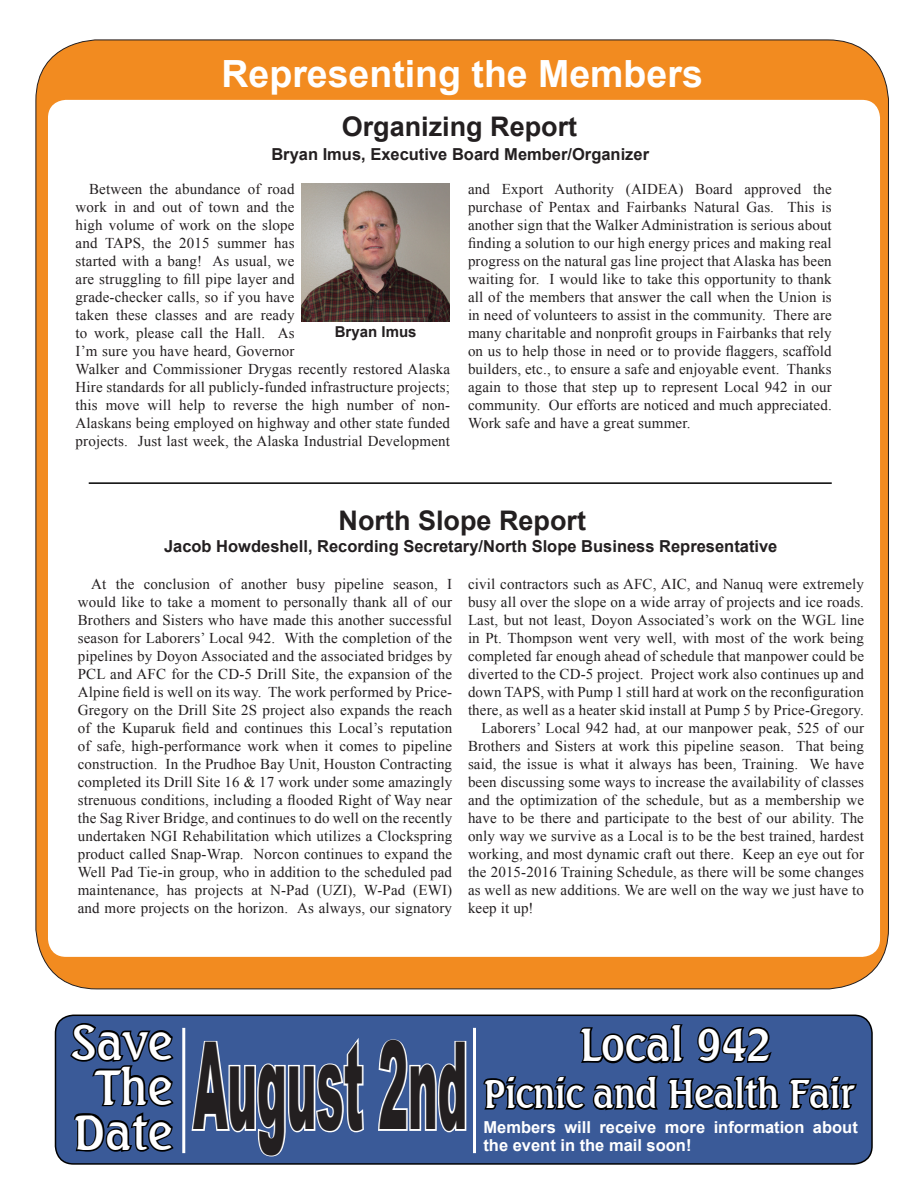
<style>
.page{position:relative;width:918px;height:1188px;background:#fff}
.page>*{position:absolute;margin:0;border:0;box-sizing:border-box;transform-origin:0 0}
.t1{font:900 121.5px "Arial";color:#231f20;scale:.37 1}
.t2{font:48px/45px "Beach Normal";color:#fff;text-align:center}
.t3{font:45px "Beach Normal";color:#fff}
.t4{font:39px "Beach Normal";letter-spacing:-.02em;color:#fff}
.t5{font:700 37.5px "Arial";color:#fff}
.t6{font:700 27px "Arial";color:#231f20}
.t7{font:700 16.5px "Arial";color:#231f20}
.t8{font:700 16.5px/18px "Arial";color:#fff}
.t9{font:15px/18px "Times New Roman";letter-spacing:.01em;color:#231f20;text-align:justify}
.t10{font:700 15px "Arial";color:#231f20}
</style>
<div class="page">
<div style="left:36px;top:40px;width:852px;height:949px;background:#f28b20;border-radius:61px"></div>
<div style="left:48px;top:100px;width:832px;height:857px;background:#fff;border-radius:18px"></div>
<img style="left:301px;top:184px;width:149px;height:138px">
<hr style="left:89px;top:482px;width:743px;height:2px;background:#000">
<div style="left:55px;top:1015px;width:817px;height:149px;background:#3a5a98;border-radius:18px"></div>
<div style="left:55px;top:1015px;width:818px;height:150px;border:2px solid #000;border-radius:18px"></div>
<svg style="left:70px;top:1023px;width:104px;height:129px"></svg>
<svg style="left:579px;top:1024px;width:105px;height:40px"></svg>
<svg style="left:697px;top:1026px;width:75px;height:38px"></svg>
<svg style="left:483px;top:1075px;width:175px;height:36px"></svg>
<svg style="left:667px;top:1075px;width:190px;height:36px"></svg>
<svg style="left:191px;top:1038px;width:173px;height:119px"></svg>
<svg style="left:378px;top:1039px;width:89px;height:94px"></svg>
<hr style="left:182px;top:1028px;width:3px;height:125px;background:#fff">
<hr style="left:473px;top:1028px;width:3px;height:125px;background:#fff">
<h3 class="t5" style="left:222px;top:47px;width:483px">Representing the Members</h3>
<h3 class="t6" style="left:342px;top:107px;width:237px">Organizing Report</h3>
<p class="t7" style="left:271px;top:142px;width:379px">Bryan Imus, Executive Board Member/Organizer</p>
<p class="t9" style="left:76px;top:180px;width:376px;text-align:left;text-indent:14px">Between the abundance of road<br>work in and out of town and the<br>high volume of work on the slope<br>and TAPS, the 2015 summer has<br>started with a bang! As usual, we<br>are struggling to fill pipe layer and<br>grade-checker calls, so if you have<br>taken these classes and are ready<br>to work, please call the Hall. As<br>I’m sure you have heard, Governor<br>Walker and Commissioner Drygas recently restored Alaska Hire standards for all publicly-funded infrastructure projects; this move will help to reverse the high number of non-Alaskans being employed on highway and other state funded projects. Just last week, the Alaska Industrial Development</p>
<p class="t9" style="left:468px;top:180px;width:365px">and Export Authority (AIDEA) Board approved the purchase of Pentax and Fairbanks Natural Gas. This is another sign that the Walker Administration is serious about finding a solution to our high energy prices and making real progress on the natural gas line project that Alaska has been waiting for. I would like to take this opportunity to thank all of the members that answer the call when the Union is in need of volunteers to assist in the community. There are many charitable and nonprofit groups in Fairbanks that rely on us to help those in need or to provide flaggers, scaffold builders, etc., to ensure a safe and enjoyable event. Thanks again to those that step up to represent Local 942 in our community. Our efforts are noticed and much appreciated.<br>Work safe and have a great summer.</p>
<p class="t10" style="left:335px;top:321px;width:83px">Bryan Imus</p>
<h3 class="t6" style="left:339px;top:501px;width:249px">North Slope Report</h3>
<p class="t7" style="left:164px;top:535px;width:615px">Jacob Howdeshell, Recording Secretary/North Slope Business Representative</p>
<p class="t9" style="left:78px;top:575px;width:376px;text-indent:14px">At the conclusion of another busy pipeline season, I would like to take a moment to personally thank all of our Brothers and Sisters who have made this another successful season for Laborers’ Local 942. With the completion of the pipelines by Doyon Associated and the associated bridges by PCL and AFC for the CD-5 Drill Site, the expansion of the Alpine field is well on its way. The work performed by Price-Gregory on the Drill Site 2S project also expands the reach of the Kuparuk field and continues this Local’s reputation of safe, high-performance work when it comes to pipeline construction. In the Prudhoe Bay Unit, Houston Contracting completed its Drill Site 16 &amp; 17 work under some amazingly strenuous conditions, including a flooded Right of Way near the Sag River Bridge, and continues to do well on the recently undertaken NGI Rehabilitation which utilizes a Clockspring product called Snap-Wrap. Norcon continues to expand the Well Pad Tie-in group, who in addition to the scheduled pad maintenance, has projects at N-Pad (UZI), W-Pad (EWI) and more projects on the horizon. As always, our signatory</p>
<p class="t9" style="left:468px;top:575px;width:398px">civil contractors such as AFC, AIC, and Nanuq were extremely</p>
<p class="t9" style="left:468px;top:593px;width:398px">busy all over the slope on a wide array of projects and ice roads.</p>
<p class="t9" style="left:468px;top:611px;width:398px">Last, but not least, Doyon Associated’s work on the WGL line</p>
<p class="t9" style="left:468px;top:629px;width:397px">in Pt. Thompson went very well, with most of the work being</p>
<p class="t9" style="left:468px;top:647px;width:398px">completed far enough ahead of schedule that manpower could be</p>
<p class="t9" style="left:468px;top:665px;width:398px">diverted to the CD-5 project. Project work also continues up and</p>
<p class="t9" style="left:468px;top:683px;width:398px">down TAPS, with Pump 1 still hard at work on the reconfiguration</p>
<p class="t9" style="left:468px;top:701px;width:398px">there, as well as a heater skid install at Pump 5 by Price-Gregory.</p>
<p class="t9" style="left:482px;top:719px;width:384px">Laborers’ Local 942 had, at our manpower peak, 525 of our</p>
<p class="t9" style="left:468px;top:737px;width:398px">Brothers and Sisters at work this pipeline season. That being</p>
<p class="t9" style="left:468px;top:755px;width:398px">said, the issue is what it always has been, Training. We have</p>
<p class="t9" style="left:468px;top:773px;width:398px">been discussing some ways to increase the availability of classes</p>
<p class="t9" style="left:468px;top:791px;width:398px">and the optimization of the schedule, but as a membership we</p>
<p class="t9" style="left:468px;top:809px;width:397px">have to be there and participate to the best of our ability. The</p>
<p class="t9" style="left:468px;top:827px;width:398px">only way we survive as a Local is to be the best trained, hardest</p>
<p class="t9" style="left:468px;top:845px;width:398px">working, and most dynamic craft out there. Keep an eye out for</p>
<p class="t9" style="left:468px;top:863px;width:398px">the 2015-2016 Training Schedule, as there will be some changes</p>
<p class="t9" style="left:468px;top:881px;width:398px">as well as new additions. We are well on the way we just have to</p>
<p class="t9" style="left:468px;top:899px;width:67px">keep it up!</p>
<h2 class="t2" style="left:71px;top:1019px;width:103px">Save<br>The<br>Date</h2>
<h3 class="t3" style="left:580px;top:1016px;width:194px">Local 942</h3>
<h1 class="t1" style="left:193px;top:998px;width:743px">August 2nd</h1>
<h3 class="t4" style="left:483px;top:1069px;width:373px">Picnic and Health Fair</h3>
<p class="t8" style="left:483px;top:1119px;width:376px">Members will receive more information about the event in the mail soon!</p>
</div>
